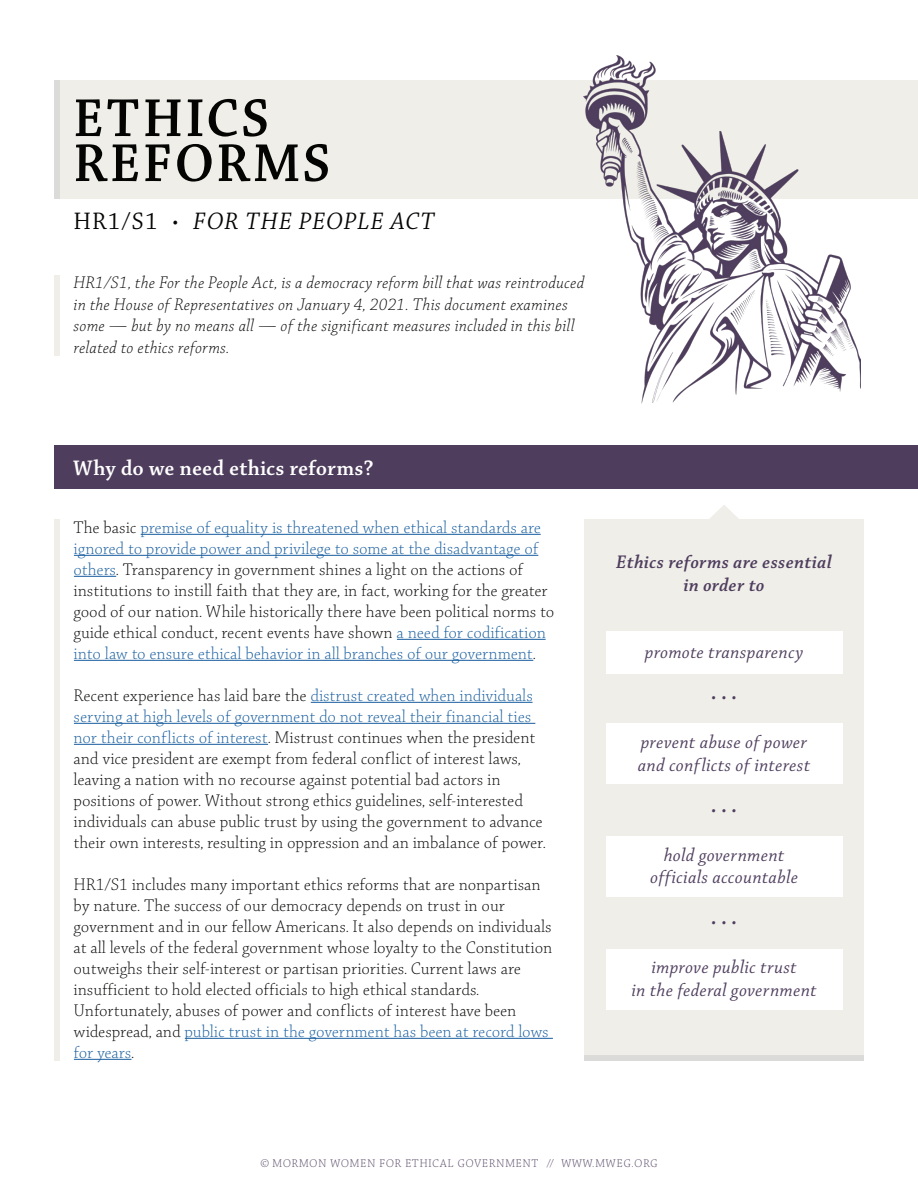
<style>
.page{position:relative;width:918px;height:1188px;background:#fff}
.page>*{position:absolute;margin:0;border:0;box-sizing:border-box;transform-origin:0 0}
.t1{font:57px "Chaparral Pro Semibold Disp";letter-spacing:.07em;color:#040503}
.t2{font:25.5px "Chaparral Pro It Disp";letter-spacing:.07em;color:#040503}
.t3{font:22.5px "Chaparral Pro Semibold Disp";letter-spacing:.03em;color:#fff}
.t4{font:21px "Chaparral Pro It Disp";color:#4e3d5d}
.t5{font:19.5px "Chaparral Pro It Disp";letter-spacing:.04em;color:#4e3d5d}
.t6{font:19.5px "Chaparral Pro Semibold It Disp";letter-spacing:.04em;color:#4e3d5d}
.t7{font:18px/21px "Chaparral Pro Light Disp";letter-spacing:.03em;color:#040503}
.t8{font:18px/21.6px "Chaparral Pro Light It Disp";letter-spacing:.04em;color:#040503}
.t9{font:18px "Chaparral Pro Light Disp";letter-spacing:.03em;color:#175d9e}
.t10{font:12px "Chaparral Pro Light Disp";letter-spacing:.09em;color:#4e3d5d}
.s1{font-family:"Chaparral Pro Disp"}
.s2{color:#040503}
.s3{color:#175d9e}
</style>
<div class="page">
<div style="left:54px;top:80px;width:864px;height:118px;background:#efeee9"></div>
<img style="left:584px;top:56px;width:277px;height:347px">
<div style="left:54px;top:275px;width:5px;height:80px;background:#efeee9"></div>
<div style="left:54px;top:446px;width:864px;height:43px;background:#4e3d5d"></div>
<hr style="left:141px;top:534px;width:400px;height:1px;background:#175d9e">
<hr style="left:74px;top:555px;width:464px;height:1px;background:#175d9e">
<hr style="left:74px;top:576px;width:42px;height:1px;background:#175d9e">
<hr style="left:397px;top:639px;width:149px;height:1px;background:#175d9e">
<hr style="left:74px;top:660px;width:459px;height:1px;background:#175d9e">
<hr style="left:311px;top:702px;width:222px;height:1px;background:#175d9e">
<hr style="left:74px;top:723px;width:461px;height:1px;background:#175d9e">
<hr style="left:74px;top:744px;width:194px;height:1px;background:#175d9e">
<hr style="left:185px;top:1038px;width:368px;height:1px;background:#175d9e">
<hr style="left:74px;top:1059px;width:57px;height:1px;background:#175d9e">
<div style="left:54px;top:519px;width:6px;height:542px;background:#efeee9"></div>
<div style="left:54px;top:80px;width:6px;height:118px;background:#dbdcda"></div>
<div style="left:584px;top:519px;width:280px;height:542px;background:#efeee9"></div>
<svg style="left:710px;top:505px;width:29px;height:14px"></svg>
<div style="left:606px;top:632px;width:236px;height:42px;background:#fff"></div>
<div style="left:606px;top:949px;width:236px;height:60px;background:#fff"></div>
<div style="left:606px;top:836px;width:236px;height:60px;background:#fff"></div>
<div style="left:606px;top:723px;width:236px;height:60px;background:#fff"></div>
<div style="left:584px;top:1055px;width:280px;height:6px;background:#dbdcda"></div>
<p class="t1" style="left:74px;top:88px;width:196px">ETHICS</p>
<p class="t1" style="left:74px;top:133px;width:257px">REFORMS</p>
<p class="t2" style="left:74px;top:208px;width:361px"><span class="s1">HR1/S1 •</span> FOR THE PEOPLE ACT</p>
<p class="t8" style="left:74px;top:273px;width:512px">HR1/S1, the For the People Act, is a democracy reform bill that was reintroduced in the House of Representatives on January 4, 2021. This document examines some — but by no means all — of the significant measures included in this bill related to ethics reforms.</p>
<p class="t3" style="left:73px;top:456px;width:302px">Why do we need ethics reforms?</p>
<p class="t9" style="left:74px;top:518px;width:468px"><span class="s2">The basic</span> premise of equality is threatened when ethical standards are</p>
<p class="t9" style="left:74px;top:539px;width:466px">ignored to provide power and privilege to some at the disadvantage of</p>
<p class="t7" style="left:74px;top:559px;width:450px"><span class="s3">others</span>. Transparency in government shines a light on the actions of</p>
<p class="t7" style="left:74px;top:580px;width:475px">institutions to instill faith that they are, in fact, working for the greater</p>
<p class="t7" style="left:74px;top:601px;width:482px">good of our nation. While historically there have been political norms to</p>
<p class="t7" style="left:74px;top:622px;width:473px">guide ethical conduct, recent events have shown <span class="s3">a need for codification</span></p>
<p class="t9" style="left:74px;top:644px;width:463px">into law to ensure ethical behavior in all branches of our government<span class="s2">.</span></p>
<p class="t7" style="left:74px;top:685px;width:460px">Recent experience has laid bare the <span class="s3">distrust created when individuals</span></p>
<p class="t7" style="left:74px;top:706px;width:463px"><span class="s3">serving at high levels of government do not reveal their financial ties nor their conflicts of interest</span>. Mistrust continues when the president and vice president are exempt from federal conflict of interest laws, leaving a nation with no recourse against potential bad actors in</p>
<p class="t7" style="left:74px;top:790px;width:450px">positions of power. Without strong ethics guidelines, self-interested</p>
<p class="t7" style="left:74px;top:811px;width:473px">individuals can abuse public trust by using the government to advance their own interests, resulting in oppression and an imbalance of power.</p>
<p class="t7" style="left:74px;top:874px;width:468px">HR1/S1 includes many important ethics reforms that are nonpartisan by nature. The success of our democracy depends on trust in our</p>
<p class="t7" style="left:74px;top:916px;width:480px">government and in our fellow Americans. It also depends on individuals at all levels of the federal government whose loyalty to the Constitution outweighs their self-interest or partisan priorities. Current laws are insufficient to hold elected officials to high ethical standards.</p>
<p class="t7" style="left:74px;top:1000px;width:476px">Unfortunately, abuses of power and conflicts of interest have been widespread, and <span class="s3">public trust in the government has been at record lows for years</span>.</p>
<p class="t6" style="left:617px;top:552px;width:216px">Ethics reforms are essential</p>
<p class="t6" style="left:684px;top:574px;width:82px">in order to</p>
<p class="t5" style="left:645px;top:642px;width:160px">promote transparency</p>
<p class="t4" style="left:711px;top:686px;width:27px">• • •</p>
<p class="t5" style="left:641px;top:732px;width:168px">prevent abuse of power</p>
<p class="t5" style="left:638px;top:755px;width:173px">and conflicts of interest</p>
<p class="t4" style="left:711px;top:798px;width:27px">• • •</p>
<p class="t5" style="left:664px;top:845px;width:122px">hold government</p>
<p class="t5" style="left:650px;top:867px;width:149px">officials accountable</p>
<p class="t4" style="left:711px;top:911px;width:27px">• • •</p>
<p class="t5" style="left:652px;top:957px;width:146px">improve public trust</p>
<p class="t5" style="left:632px;top:980px;width:186px">in the federal government</p>
<p class="t10" style="left:260px;top:1157px;width:399px">© MORMON WOMEN FOR ETHICAL GOVERNMENT // WWW.MWEG.ORG</p>
</div>
